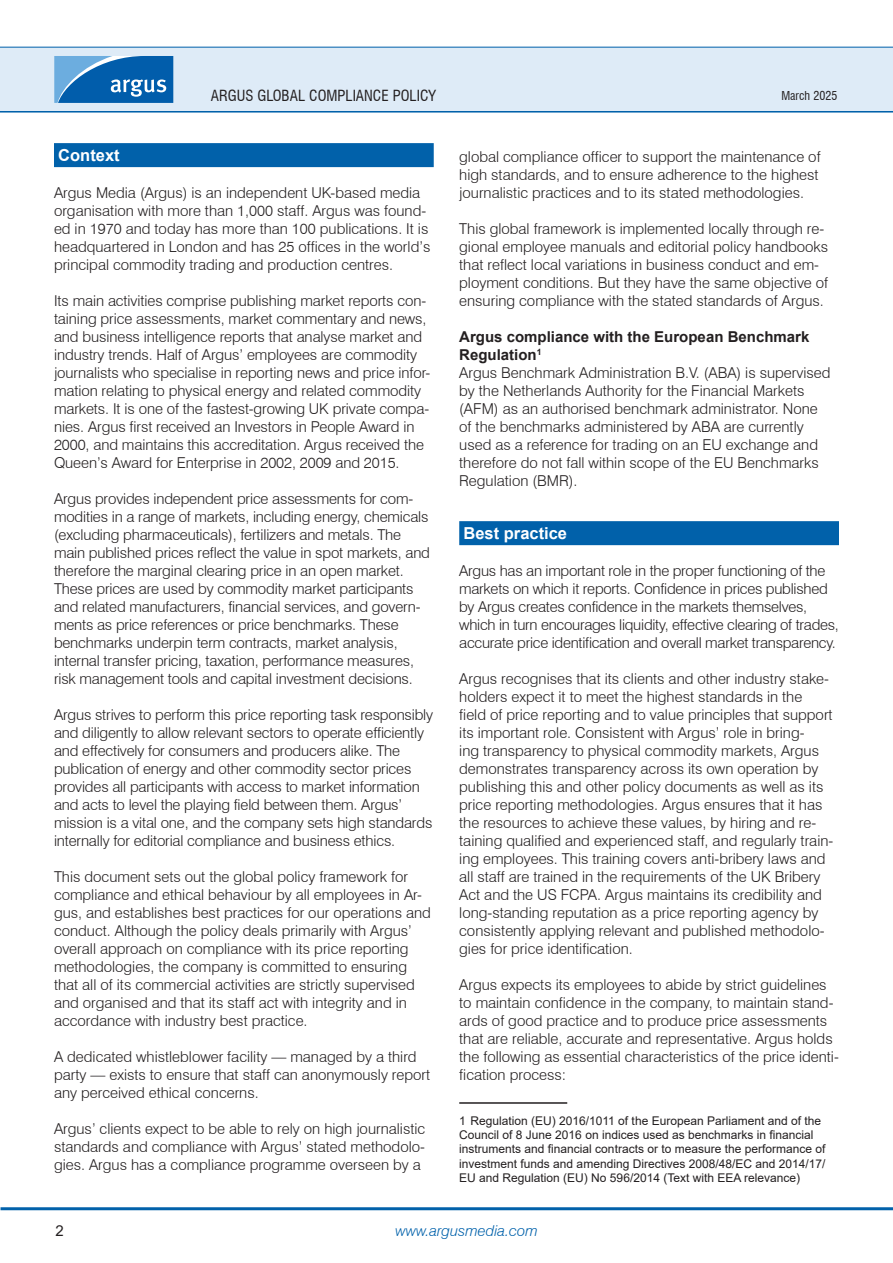
<style>
.page{position:relative;width:893px;height:1263px;background:#fff}
.page>*{position:absolute;margin:0;border:0;box-sizing:border-box;transform-origin:0 0}
.Section_header{font:700 16.5px "Arial";color:#fff}
.Body_Text{font:300 15px/18px "Swiss 721 BT";color:#231f20}
.SubSectionHeader{font:700 15px/18px "Arial";color:#231f20}
.t1{font:condensed 15px "Swiss 721 BT";color:#231f20}
.t2{font:italic 300 15px "Swiss 721 BT";color:#0161aa}
.t3{font:15px "Arial";color:#231f20}
.t4{font:12px/14.4px "Arial";color:#231f20}
.t5{font:condensed 12px "Swiss 721 BT";color:#231f20}
</style>
<div class="page">
<hr style="left:0;top:110px;width:893px;height:3px;background:#0161aa">
<div style="left:0;top:47px;width:893px;height:64px;background:#deebf7"></div>
<hr style="left:0;top:47px;width:893px;height:1px;background:#0161aa">
<svg style="left:54px;top:56px;width:119px;height:47px"></svg>
<hr style="left:1px;top:1207px;width:892px;height:3px;background:#0161aa">
<div style="left:54px;top:143px;width:380px;height:24px;background:#0161aa"></div>
<div style="left:459px;top:521px;width:380px;height:24px;background:#0161aa"></div>
<hr style="left:459px;top:1102px;width:108px;height:2px;background:#231f20">
<p class="t1" style="left:211px;top:86px;width:227px">ARGUS GLOBAL COMPLIANCE POLICY</p>
<p class="Section_header" style="left:58px;top:144px;width:63px">Context</p>
<p class="Body_Text" style="left:54px;top:184px;width:378px">Argus Media (Argus) is an independent UK-based media organisation with more than 1,000 staff. Argus was found&shy;ed in 1970 and today has more than 100 publications. It is headquartered in London and has 25 offices in the world’s principal commodity trading and production centres.</p>
<p class="Body_Text" style="left:54px;top:292px;width:378px">Its main activities comprise publishing market reports con&shy;taining price assessments, market commentary and news, and business intelligence reports that analyse market and industry trends. Half of Argus’ employees are commodity journalists who specialise in reporting news and price infor&shy;mation relating to physical energy and related commodity markets. It is one of the fastest-growing UK private compa&shy;nies. Argus first received an Investors in People Award in 2000, and maintains this accreditation. Argus received the Queen’s Award for Enterprise in 2002, 2009 and 2015.</p>
<p class="Body_Text" style="left:54px;top:490px;width:377px">Argus provides independent price assessments for com&shy;modities in a range of markets, including energy, chemicals (excluding pharmaceuticals), fertilizers and metals. The main published prices reflect the value in spot markets, and therefore the marginal clearing price in an open market.<br>These prices are used by commodity market participants and related manufacturers, financial services, and govern&shy;ments as price references or price benchmarks. These benchmarks underpin term contracts, market analysis, internal transfer pricing, taxation, performance measures, risk management tools and capital investment decisions.</p>
<p class="Body_Text" style="left:54px;top:706px;width:381px">Argus strives to perform this price reporting task responsibly and diligently to allow relevant sectors to operate efficiently and effectively for consumers and producers alike. The publication of energy and other commodity sector prices provides all participants with access to market information and acts to level the playing field between them. Argus’ mission is a vital one, and the company sets high standards internally for editorial compliance and business ethics.</p>
<p class="Body_Text" style="left:54px;top:868px;width:378px">This document sets out the global policy framework for compliance and ethical behaviour by all employees in Ar&shy;gus, and establishes best practices for our operations and conduct. Although the policy deals primarily with Argus’ overall approach on compliance with its price reporting methodologies, the company is committed to ensuring that all of its commercial activities are strictly supervised and organised and that its staff act with integrity and in accordance with industry best practice.</p>
<p class="Body_Text" style="left:54px;top:1048px;width:378px">A dedicated whistleblower facility — managed by a third party — exists to ensure that staff can anonymously report any perceived ethical concerns.</p>
<p class="Body_Text" style="left:54px;top:1120px;width:373px;text-align:justify">Argus’ clients expect to be able to rely on high journalistic standards and compliance with Argus’ stated methodolo&shy;gies. Argus has a compliance programme overseen by a</p>
<p class="t5" style="left:781px;top:88px;width:58px">March 2025</p>
<p class="Body_Text" style="left:459px;top:148px;width:363px">global compliance officer to support the maintenance of high standards, and to ensure adherence to the highest journalistic practices and to its stated methodologies.</p>
<p class="Body_Text" style="left:459px;top:220px;width:370px">This global framework is implemented locally through re&shy;gional employee manuals and editorial policy handbooks that reflect local variations in business conduct and em&shy;ployment conditions. But they have the same objective of ensuring compliance with the stated standards of Argus.</p>
<p class="SubSectionHeader" style="left:459px;top:328px;width:352px">Argus compliance with the European Benchmark<br>Regulation<sup>1</sup></p>
<p class="Body_Text" style="left:459px;top:364px;width:373px">Argus Benchmark Administration B.V. (ABA) is supervised by the Netherlands Authority for the Financial Markets (AFM) as an authorised benchmark administrator. None of the benchmarks administered by ABA are currently used as a reference for trading on an EU exchange and therefore do not fall within scope of the EU Benchmarks Regulation (BMR).</p>
<p class="Section_header" style="left:463px;top:522px;width:105px">Best practice</p>
<p class="Body_Text" style="left:459px;top:562px;width:381px">Argus has an important role in the proper functioning of the markets on which it reports. Confidence in prices published by Argus creates confidence in the markets themselves, which in turn encourages liquidity, effective clearing of trades, accurate price identification and overall market transparency.</p>
<p class="Body_Text" style="left:459px;top:670px;width:376px">Argus recognises that its clients and other industry stake&shy;holders expect it to meet the highest standards in the<br>field of price reporting and to value principles that support its important role. Consistent with Argus’ role in bring-<br>ing transparency to physical commodity markets, Argus demonstrates transparency across its own operation by publishing this and other policy documents as well as its price reporting methodologies. Argus ensures that it has the resources to achieve these values, by hiring and re&shy;taining qualified and experienced staff, and regularly train&shy;ing employees. This training covers anti-bribery laws and all staff are trained in the requirements of the UK Bribery Act and the US FCPA. Argus maintains its credibility and long-standing reputation as a price reporting agency by consistently applying relevant and published methodolo&shy;gies for price identification.</p>
<p class="Body_Text" style="left:459px;top:976px;width:381px">Argus expects its employees to abide by strict guidelines to maintain confidence in the company, to maintain stand&shy;ards of good practice and to produce price assessments that are reliable, accurate and representative. Argus holds the following as essential characteristics of the price identi&shy;fication process:</p>
<p class="t4" style="left:459px;top:1113px;width:368px">1 Regulation (EU) 2016/1011 of the European Parliament and of the Council of 8 June 2016 on indices used as benchmarks in financial instruments and financial contracts or to measure the performance of investment funds and amending Directives 2008/48/EC and 2014/17/ EU and Regulation (EU) No 596/2014 (Text with EEA relevance)</p>
<p class="t3" style="left:55px;top:1220px;width:10px">2</p>
<p class="t2" style="left:395px;top:1221px;width:144px">www.argusmedia.com</p>
</div>
